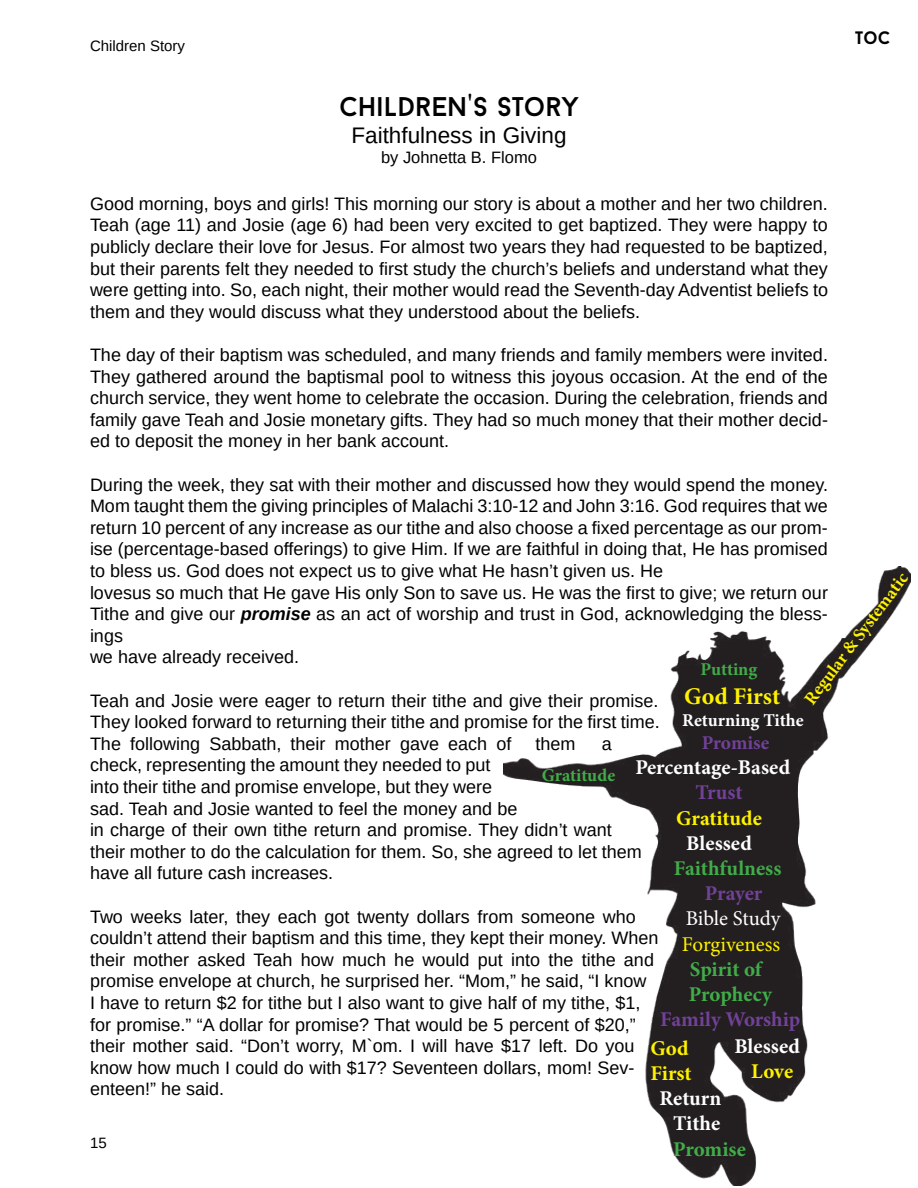
<style>
.page{position:relative;width:918px;height:1188px;background:#fff}
.page>*{position:absolute;margin:0;border:0;box-sizing:border-box;transform-origin:0 0}
.t1{font:27px "Baron Neue";color:#000}
.t2{font:700 24px "Minion Pro";color:#fff200}
.t3{font:22.5px "Arimo";color:#000}
.t4{font:700 21px/25.2px "Minion Pro";color:#fff;text-align:right}
.t5{font:700 21px/25.2px "Minion Pro";color:#41ad49}
.t6{font:700 21px "Minion Pro";letter-spacing:-.005em;color:#724199}
.t7{font:700 21px/25.2px "Minion Pro";letter-spacing:-.005em;color:#fff200}
.t8{font:21px "Minion Pro";letter-spacing:-.005em;color:#fff200}
.t9{font:21px "Minion Pro";letter-spacing:-.005em;color:#fff}
.t10{font:700 19.5px "Minion Pro";letter-spacing:-.005em;color:#724199}
.t11{font:18px/21.6px "Arimo";color:#000;text-align:justify}
.t12{font:700 18px "Minion Pro";color:#fff200}
.t13{font:700 18px "Minion Pro";letter-spacing:-.005em;color:#41ad49}
.t14{font:700 18px "Minion Pro";color:#fff}
.t15{font:700 18px "Baron Neue";color:#000}
.t16{font:16.5px "Arimo";color:#000}
.t17{font:15px "Arimo";color:#000}
.s1{font-family:"Libre Baskerville"}
.s2{font-weight:700;font-style:italic}
</style>
<div class="page">
<img style="left:504px;top:567px;width:406px;height:619px">
<p class="t17" style="left:90px;top:36px;width:97px">Children Story</p>
<p class="t15" style="left:855px;top:26px;width:36px">ToC</p>
<h1 class="t1" style="left:339px;top:90px;width:241px">CHILDREN<span class="s1">'</span>S STORY</h1>
<p class="t3" style="left:351px;top:121px;width:217px">Faithfulness in Giving</p>
<p class="t16" style="left:381px;top:147px;width:157px">by Johnetta B. Flomo</p>
<p class="t11" style="left:90px;top:193px;width:740px">Good morning, boys and girls! This morning our story is about a mother and her two children.<br>Teah (age 11) and Josie (age 6) had been very excited to get baptized. They were happy to publicly declare their love for Jesus. For almost two years they had requested to be baptized, but their parents felt they needed to first study the church’s beliefs and understand what they were getting into. So, each night, their mother would read the Seventh-day Adventist beliefs to them and they would discuss what they understood about the beliefs.</p>
<p class="t11" style="left:90px;top:344px;width:740px">The day of their baptism was scheduled, and many friends and family members were invited.<br>They gathered around the baptismal pool to witness this joyous occasion. At the end of the church service, they went home to celebrate the occasion. During the celebration, friends and family gave Teah and Josie monetary gifts. They had so much money that their mother decid&shy;ed to deposit the money in her bank account.</p>
<p class="t11" style="left:90px;top:474px;width:740px;text-align:left">During the week, they sat with their mother and discussed how they would spend the money.<br>Mom taught them the giving principles of Malachi 3:10-12 and John 3:16. God requires that we return 10 percent of any increase as our tithe and also choose a fixed percentage as our prom&shy;ise (percentage-based offerings) to give Him. If we are faithful in doing that, He has promised to bless us. God does not expect us to give what He hasn’t given us. He<br>lovesus so much that He gave His only Son to save us. He was the first to give; we return our Tithe and give our <span class="s2">promise</span> as an act of worship and trust in God, acknowledging the bless&shy;ings<br>we have already received.</p>
<p class="t11" style="left:90px;top:690px;width:571px">Teah and Josie were eager to return their tithe and give their promise.<br>They looked forward to returning their tithe and promise for the first time.<br>The following Sabbath, their mother gave each of</p>
<p class="t12" style="left:798px;top:695px;width:161px;rotate:-53deg">Regular &amp; Systematic</p>
<p class="t13" style="left:701px;top:657px;width:58px">Putting</p>
<h2 class="t2" style="left:684px;top:679px;width:98px">God First</h2>
<p class="t14" style="left:682px;top:707px;width:123px">Returning Tithe</p>
<p class="t10" style="left:702px;top:729px;width:69px">Promise</p>
<p class="t4" style="left:635px;top:755px;width:156px">Percentage-Based</p>
<p class="t6" style="left:695px;top:778px;width:49px">Trust</p>
<p class="t7" style="left:676px;top:805px;width:87px">Gratitude</p>
<p class="t4" style="left:686px;top:830px;width:67px">Blessed</p>
<p class="t5" style="left:674px;top:855px;width:109px">Faithfulness</p>
<p class="t6" style="left:705px;top:879px;width:59px">Prayer</p>
<p class="t9" style="left:686px;top:905px;width:96px">Bible Study</p>
<p class="t8" style="left:682px;top:930px;width:100px">Forgiveness</p>
<p class="t5" style="left:689px;top:956px;width:85px">Spirit of<br>Prophecy</p>
<p class="t6" style="left:660px;top:1005px;width:142px">Family Worship</p>
<p class="t11" style="left:536px;top:733px;width:42px">them</p>
<p class="t11" style="left:602px;top:733px;width:12px">a</p>
<p class="t11" style="left:90px;top:754px;width:553px;text-align:left">check, representing the amount they needed to put<br>into their tithe and promise envelope, but they were<br>sad. Teah and Josie wanted to feel the money and be<br>in charge of their own tithe return and promise. They didn’t want their mother to do the calculation for them. So, she agreed to let them have all future cash increases.</p>
<p class="t11" style="left:90px;top:906px;width:570px;text-align:left">Two weeks later, they each got twenty dollars from someone who couldn’t attend their baptism and this time, they kept their money. When their mother asked Teah how much he would put into the tithe and promise envelope at church, he surprised her. “Mom,” he said, “I know<br>I have to return $2 for tithe but I also want to give half of my tithe, $1, for promise.” “A dollar for promise? That would be 5 percent of $20,” their mother said. “Don’t worry, M`om. I will have $17 left. Do you know how much I could do with $17? Seventeen dollars, mom! Sev&shy;enteen!” he said.</p>
<p class="t13" style="left:542px;top:762px;width:75px">Gratitude</p>
<p class="t4" style="left:734px;top:1034px;width:67px">Blessed</p>
<p class="t7" style="left:751px;top:1059px;width:43px">Love</p>
<p class="t7" style="left:650px;top:1035px;width:43px">God<br>First</p>
<p class="t4" style="left:660px;top:1086px;width:63px">Return<br>Tithe</p>
<p class="t5" style="left:673px;top:1136px;width:74px">Promise</p>
<p class="t17" style="left:90px;top:1133px;width:18px">15</p>
</div>
